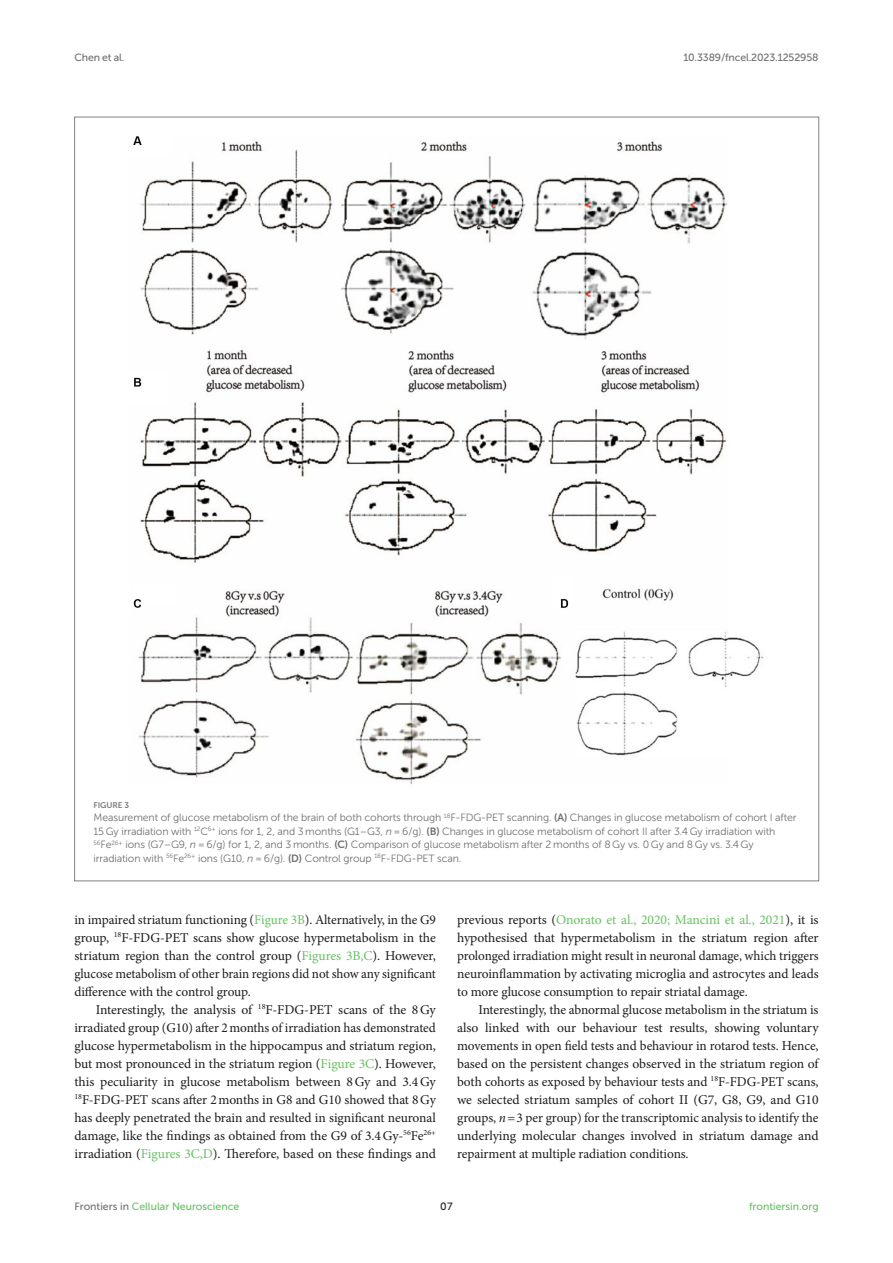
<style>
.page{position:relative;width:893px;height:1263px;background:#fff}
.page>*{position:absolute;margin:0;border:0;box-sizing:border-box;transform-origin:0 0}
.TEXT{font:13.5px/18px "Minion Pro";letter-spacing:-.005em;color:#1b1c1b;text-align:justify}
.FIG_LEG{font:10.5px/13.5px "Museo Sans 300";letter-spacing:-.01em;color:#706f70}
.t1{font:10.5px "Museo Sans 500";color:#65c161}
.t2{font:10.5px "Museo Sans 500";letter-spacing:-.015em;color:#706f70}
.t3{font:10.5px "Museo Sans 500";color:#1b1c1b}
.FIG_HD{font:8.25px "Museo Sans 700";letter-spacing:-.01em;color:#7e7f7f}
.s1{font-family:"Museo Sans 700"}
.s2{font-style:italic}
.s3{color:#65c161}
.s4{color:#706f70}
</style>
<div class="page">
<img style="left:133px;top:136px;width:630px;height:648px">
<p class="t2" style="left:74px;top:51px;width:52px">Chen et al.</p>
<p class="t2" style="left:683px;top:51px;width:137px">10.3389/fncel.2023.1252958</p>
<p class="FIG_HD" style="left:94px;top:800px;width:37px">FIGURE 3</p>
<p class="FIG_LEG" style="left:94px;top:811px;width:704px">Measurement of glucose metabolism of the brain of both cohorts through <sup>18</sup>F-FDG-PET scanning. <span class="s1">(A)</span> Changes in glucose metabolism of cohort I after 15 Gy irradiation with <sup>12</sup>C<sup>6+</sup> ions for 1, 2, and 3 months (G1–G3, <span class="s2">n</span> = 6/g). <span class="s1">(B)</span> Changes in glucose metabolism of cohort II after 3.4 Gy irradiation with <sup>56</sup>Fe<sup>26+</sup> ions (G7–G9, <span class="s2">n</span> = 6/g) for 1, 2, and 3 months. <span class="s1">(C)</span> Comparison of glucose metabolism after 2 months of 8 Gy vs. 0 Gy and 8 Gy vs. 3.4 Gy irradiation with <sup>56</sup>Fe<sup>26+</sup> ions (G10, <span class="s2">n</span> = 6/g). <span class="s1">(D)</span> Control group <sup>18</sup>F-FDG-PET scan.</p>
<p class="TEXT" style="left:74px;top:911px;width:363px">in impaired striatum functioning (<span class="s3">Figure 3B</span>). Alternatively, in the G9 group, <sup>18</sup>F-FDG-PET scans show glucose hypermetabolism in the striatum region than the control group (<span class="s3">Figures 3B,C</span>). However, glucose metabolism of other brain regions did not show any significant difference with the control group.</p>
<p class="TEXT" style="left:74px;top:1001px;width:363px;text-indent:21px">Interestingly, the analysis of <sup>18</sup>F-FDG-PET scans of the 8Gy irradiated group (G10) after 2months of irradiation has demonstrated glucose hypermetabolism in the hippocampus and striatum region, but most pronounced in the striatum region (<span class="s3">Figure 3C</span>). However, this peculiarity in glucose metabolism between 8Gy and 3.4Gy <sup>18</sup>F-FDG-PET scans after 2months in G8 and G10 showed that 8Gy has deeply penetrated the brain and resulted in significant neuronal damage, like the findings as obtained from the G9 of 3.4Gy-<sup>56</sup>Fe<sup>26+ </sup>irradiation (<span class="s3">Figures 3C,D</span>). Therefore, based on these findings and</p>
<p class="TEXT" style="left:457px;top:911px;width:363px">previous reports (<span class="s3">Onorato et al., 2020; Mancini et al., 2021</span>), it is hypothesised that hypermetabolism in the striatum region after prolonged irradiation might result in neuronal damage, which triggers neuroinflammation by activating microglia and astrocytes and leads to more glucose consumption to repair striatal damage.</p>
<p class="TEXT" style="left:457px;top:1001px;width:363px;text-indent:21px">Interestingly, the abnormal glucose metabolism in the striatum is also linked with our behaviour test results, showing voluntary movements in open field tests and behaviour in rotarod tests. Hence, based on the persistent changes observed in the striatum region of both cohorts as exposed by behaviour tests and <sup>18</sup>F-FDG-PET scans, we selected striatum samples of cohort II (G7, G8, G9, and G10 groups, <span class="s2">n</span>=3 per group) for the transcriptomic analysis to identify the underlying molecular changes involved in striatum damage and repairment at multiple radiation conditions.</p>
<p class="t1" style="left:74px;top:1200px;width:166px"><span class="s4">Frontiers in</span> Cellular Neuroscience</p>
<p class="t3" style="left:440px;top:1200px;width:14px">07</p>
<p class="t1" style="left:749px;top:1200px;width:71px">frontiersin.org</p>
</div>
